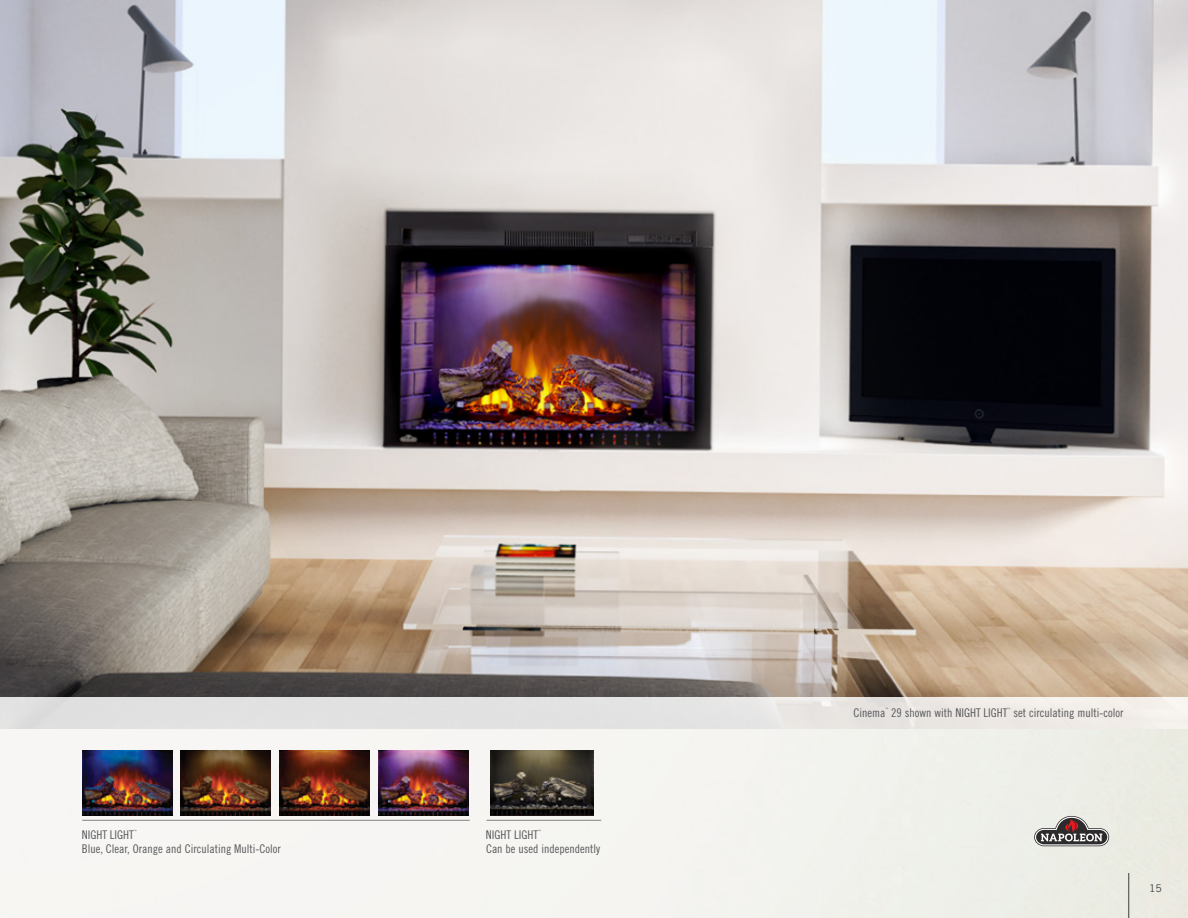
<style>
.page{position:relative;width:1188px;height:918px;background:#fff}
.page>*{position:absolute;margin:0;border:0;box-sizing:border-box;transform-origin:0 0}
.Accessories_Type{font:12px "Trade Gothic LT Std Cn 18";color:#57585a}
.t1{font:10.5px "Trade Gothic LT Std";color:#3e3e3f}
.Accessories_Type-2{font:3px "Trade Gothic LT Std Cn 18";color:#57585a}
</style>
<div class="page">
<img style="left:0;top:729px;width:1188px;height:189px">
<hr style="left:1128px;top:873px;width:1px;height:45px;background:#3e3e3f">
<img style="left:0;top:0;width:1188px;height:698px">
<div style="left:0;top:698px;width:1188px;height:31px;background:linear-gradient(to right,#dddddf,#efebe7)"></div>
<svg style="left:1034px;top:816px;width:75px;height:30px;background:#958d8c"></svg>
<hr style="left:82px;top:820px;width:388px;height:1px;background:#808285">
<hr style="left:486px;top:820px;width:115px;height:1px;background:#808285">
<img style="left:82px;top:750px;width:91px;height:66px">
<img style="left:180px;top:750px;width:91px;height:66px">
<img style="left:279px;top:750px;width:91px;height:66px">
<img style="left:378px;top:750px;width:91px;height:66px">
<img style="left:490px;top:750px;width:103px;height:66px">
<p class="Accessories_Type" style="left:82px;top:828px;width:54px">NIGHT LIGHT</p>
<p class="Accessories_Type-2" style="left:134px;top:830px;width:4px">™</p>
<p class="Accessories_Type" style="left:82px;top:841px;width:201px">Blue, Clear, Orange and Circulating Multi-Color</p>
<p class="Accessories_Type" style="left:486px;top:828px;width:54px">NIGHT LIGHT</p>
<p class="Accessories_Type-2" style="left:538px;top:830px;width:4px">™</p>
<p class="Accessories_Type" style="left:486px;top:841px;width:116px">Can be used independently</p>
<p class="Accessories_Type" style="left:853px;top:705px;width:33px">Cinema</p>
<p class="Accessories_Type-2" style="left:885px;top:707px;width:4px">™</p>
<p class="Accessories_Type" style="left:891px;top:705px;width:118px">29 shown with NIGHT LIGHT</p>
<p class="Accessories_Type-2" style="left:1008px;top:707px;width:4px">™</p>
<p class="Accessories_Type" style="left:1014px;top:705px;width:111px">set circulating multi-color</p>
<p class="t1" style="left:1149px;top:882px;width:14px">15</p>
</div>
